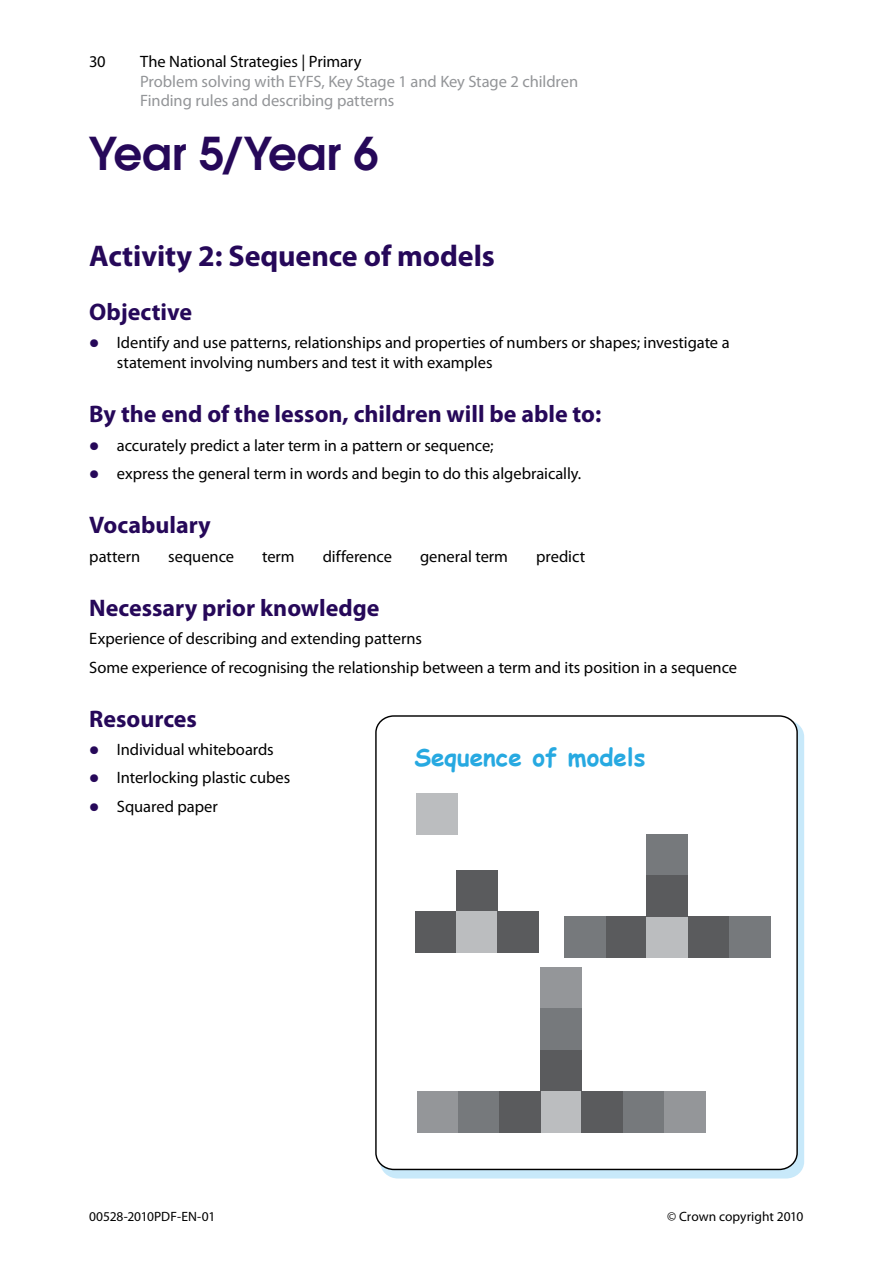
<style>
.page{position:relative;width:893px;height:1263px;background:#fff}
.page>*{position:absolute;margin:0;border:0;box-sizing:border-box;transform-origin:0 0}
.t1{font:600 45px "Avant Garde LT";letter-spacing:-.005em;color:#260859}
.t2{font:700 30px "Myriad Pro";letter-spacing:-.005em;color:#260859}
.t3{font:700 24.15px "Comic Sans MS";color:#27a9e1}
.t4{font:700 24px "Myriad Pro";color:#260859}
.t5{font:16.5px/19.8px "Myriad Pro";letter-spacing:-.005em;color:#000}
.t6{font:16.5px/19.8px "Myriad Pro";letter-spacing:-.005em;color:#939598}
.t7{font:13.5px "Myriad Pro";letter-spacing:-.005em;color:#000}
.s1{font-weight:700;font-size:30px;color:#260859}
</style>
<div class="page">
<svg style="left:380px;top:720px;width:424px;height:458px;background:#aecbda"></svg>
<div style="left:376px;top:716px;width:421px;height:453px;background:#fff;border-radius:17px"></div>
<div style="left:416px;top:793px;width:41px;height:41px;background:#bbbdbf"></div>
<div style="left:456px;top:870px;width:42px;height:42px;background:#5a5b5d"></div>
<div style="left:415px;top:911px;width:42px;height:42px;background:#5a5b5d"></div>
<div style="left:456px;top:911px;width:42px;height:42px;background:#bbbdbf"></div>
<div style="left:498px;top:911px;width:41px;height:42px;background:#5a5b5d"></div>
<div style="left:565px;top:916px;width:41px;height:41px;background:#76797c"></div>
<div style="left:606px;top:916px;width:41px;height:41px;background:#5a5b5d"></div>
<div style="left:647px;top:916px;width:41px;height:41px;background:#bbbdbf"></div>
<div style="left:688px;top:916px;width:41px;height:41px;background:#5a5b5d"></div>
<div style="left:729px;top:916px;width:41px;height:41px;background:#76797c"></div>
<div style="left:647px;top:834px;width:41px;height:41px;background:#76797c"></div>
<div style="left:647px;top:875px;width:41px;height:41px;background:#5a5b5d"></div>
<div style="left:540px;top:967px;width:42px;height:41px;background:#949699"></div>
<div style="left:540px;top:1050px;width:42px;height:41px;background:#5a5b5d"></div>
<div style="left:540px;top:1008px;width:42px;height:42px;background:#76797c"></div>
<div style="left:540px;top:1091px;width:42px;height:41px;background:#bbbdbf"></div>
<div style="left:417px;top:1091px;width:42px;height:41px;background:#949699"></div>
<div style="left:458px;top:1091px;width:42px;height:41px;background:#76797c"></div>
<div style="left:499px;top:1091px;width:42px;height:41px;background:#5a5b5d"></div>
<div style="left:582px;top:1091px;width:41px;height:41px;background:#5a5b5d"></div>
<div style="left:623px;top:1091px;width:41px;height:41px;background:#76797c"></div>
<div style="left:664px;top:1091px;width:42px;height:41px;background:#949699"></div>
<p class="t5" style="left:89px;top:51px;width:18px">30</p>
<p class="t5" style="left:140px;top:51px;width:223px">The National Strategies | Primary</p>
<p class="t6" style="left:140px;top:71px;width:440px">Problem solving with EYFS, Key Stage 1 and Key Stage 2 children<br>Finding rules and describing patterns</p>
<h1 class="t1" style="left:89px;top:124px;width:291px">Year 5/Year 6</h1>
<h2 class="t2" style="left:89px;top:236px;width:407px">Activity 2: Sequence of models</h2>
<h3 class="t4" style="left:89px;top:296px;width:104px">Objective</h3>
<p class="t5" style="left:117px;top:333px;width:614px;text-indent:-28px"><span class="s1">•</span> Identify and use patterns, relationships and properties of numbers or shapes; investigate a statement involving numbers and test it with examples</p>
<h3 class="t4" style="left:89px;top:399px;width:513px">By the end of the lesson, children will be able to:</h3>
<p class="t5" style="left:89px;top:435px;width:406px"><span class="s1">•</span> accurately predict a later term in a pattern or sequence;</p>
<p class="t5" style="left:89px;top:463px;width:493px"><span class="s1">•</span> express the general term in words and begin to do this algebraically.</p>
<h3 class="t4" style="left:89px;top:509px;width:123px">Vocabulary</h3>
<p class="t5" style="left:89px;top:546px;width:52px">pattern</p>
<p class="t5" style="left:168px;top:546px;width:67px">sequence</p>
<p class="t5" style="left:262px;top:546px;width:34px">term</p>
<p class="t5" style="left:323px;top:546px;width:71px">difference</p>
<p class="t5" style="left:420px;top:546px;width:90px">general term</p>
<p class="t5" style="left:536px;top:546px;width:51px">predict</p>
<h3 class="t4" style="left:89px;top:592px;width:292px">Necessary prior knowledge</h3>
<p class="t5" style="left:89px;top:624px;width:649px;line-height:28.3px">Experience of describing and extending patterns<br>Some experience of recognising the relationship between a term and its position in a sequence</p>
<h3 class="t4" style="left:89px;top:703px;width:109px">Resources</h3>
<p class="t5" style="left:89px;top:739px;width:186px"><span class="s1">•</span> Individual whiteboards</p>
<p class="t5" style="left:89px;top:768px;width:203px"><span class="s1">•</span> Interlocking plastic cubes</p>
<p class="t5" style="left:89px;top:796px;width:130px"><span class="s1">•</span> Squared paper</p>
<h3 class="t3" style="left:414px;top:740px;width:233px">Sequence of models</h3>
<p class="t7" style="left:89px;top:1208px;width:128px">00528-2010PDF-EN-01</p>
<p class="t7" style="left:667px;top:1208px;width:138px">© Crown copyright 2010</p>
</div>
